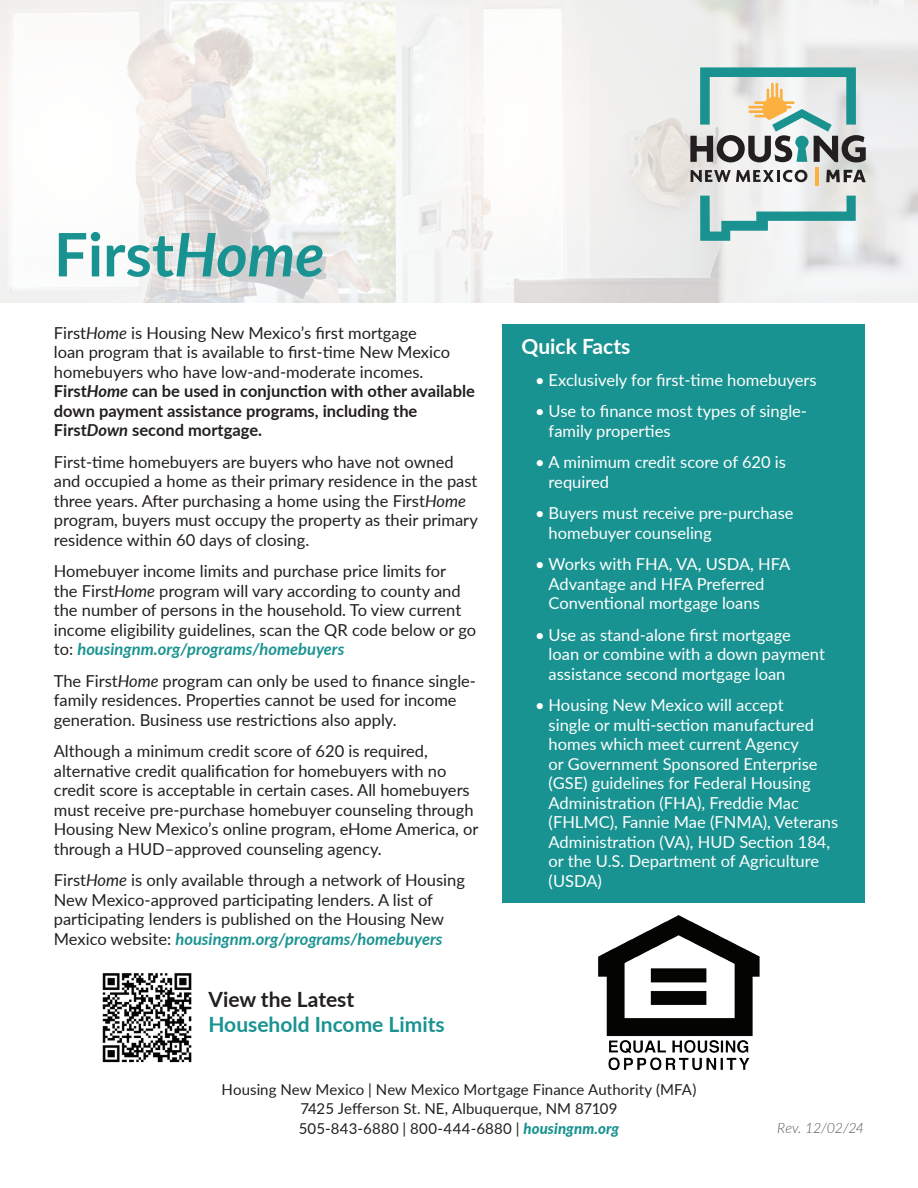
<style>
.page{position:relative;width:918px;height:1188px;background:#fff}
.page>*{position:absolute;margin:0;border:0;box-sizing:border-box;transform-origin:0 0}
.t1{font:700 60px "Lato";color:#199391}
.t2{font:700 21px "Lato";color:#199391}
.t3{font:700 21px "Lato";color:#231f20}
.t4{font:700 21px "Lato";color:#fff}
.t5{font:16.5px/19.5px "Lato";color:#231f20}
.t6{font:16.5px/19.5px "Lato";color:#fff}
.t7{font:15px/19.5px "Lato";letter-spacing:.005em;color:#231f20;text-align:center}
.t8{font:italic 300 14.25px "Lato";letter-spacing:-.02em;color:#57585a}
.s1{font-style:italic}
.s2{font-weight:700}
.s3{font-weight:700;font-style:italic}
.s4{font-weight:700;font-style:italic;color:#199391}
.s5{font-weight:800;font-style:italic;color:#199391}
</style>
<div class="page">
<img style="left:0;top:0;width:918px;height:303px">
<div style="left:502px;top:324px;width:362px;height:579px;background:#199391"></div>
<svg style="left:700px;top:196px;width:156px;height:45px"></svg>
<hr style="left:815px;top:168px;width:3px;height:18px;background:#fbb03f">
<svg style="left:691px;top:170px;width:116px;height:12px"></svg>
<svg style="left:826px;top:170px;width:40px;height:12px"></svg>
<svg style="left:690px;top:67px;width:176px;height:95px"></svg>
<img style="left:102px;top:973px;width:90px;height:90px">
<img style="left:598px;top:915px;width:162px;height:156px">
<h1 class="t1" style="left:54px;top:210px;width:272px">First<span class="s1">Home</span></h1>
<p class="t5" style="left:54px;top:322px;width:423px">First<span class="s1">Home</span> is Housing New Mexico’s first mortgage<br>loan program that is available to first-time New Mexico homebuyers who have low-and-moderate incomes.<br><span class="s2">First</span><span class="s3">Home</span> <span class="s2">can be used in conjunction with other available down payment assistance programs, including the First</span><span class="s3">Down</span> <span class="s2">second mortgage.</span></p>
<p class="t5" style="left:54px;top:452px;width:426px">First-time homebuyers are buyers who have not owned and occupied a home as their primary residence in the past three years. After purchasing a home using the First<span class="s1">Home </span>program, buyers must occupy the property as their primary residence within 60 days of closing.</p>
<p class="t5" style="left:54px;top:561px;width:424px">Homebuyer income limits and purchase price limits for<br>the First<span class="s1">Home</span> program will vary according to county and the number of persons in the household. To view current income eligibility guidelines, scan the QR code below or go to: <span class="s4">housingnm.org/programs/homebuyers</span></p>
<p class="t5" style="left:54px;top:671px;width:424px">The First<span class="s1">Home</span> program can only be used to finance single&shy;family residences. Properties cannot be used for income generation. Business use restrictions also apply.</p>
<p class="t5" style="left:54px;top:741px;width:426px">Although a minimum credit score of 620 is required, alternative credit qualification for homebuyers with no credit score is acceptable in certain cases. All homebuyers must receive pre-purchase homebuyer counseling through Housing New Mexico’s online program, eHome America, or through a HUD–approved counseling agency.</p>
<p class="t5" style="left:54px;top:870px;width:413px">First<span class="s1">Home</span> is only available through a network of Housing New Mexico-approved participating lenders. A list of participating lenders is published on the Housing New Mexico website: <span class="s4">housingnm.org/programs/homebuyers</span></p>
<p class="t3" style="left:208px;top:984px;width:147px">View the Latest</p>
<p class="t2" style="left:208px;top:1009px;width:238px">Household Income Limits</p>
<p class="t4" style="left:522px;top:331px;width:110px">Quick Facts</p>
<p class="t6" style="left:535px;top:369px;width:283px">• Exclusively for first-time homebuyers</p>
<p class="t6" style="left:549px;top:401px;width:260px;text-indent:-13px">• Use to finance most types of single&shy;family properties</p>
<p class="t6" style="left:549px;top:452px;width:239px;text-indent:-13px">• A minimum credit score of 620 is required</p>
<p class="t6" style="left:549px;top:503px;width:247px;text-indent:-13px">• Buyers must receive pre-purchase homebuyer counseling</p>
<p class="t6" style="left:549px;top:554px;width:243px;text-indent:-13px">• Works with FHA, VA, USDA, HFA<br>Advantage and HFA Preferred<br>Conventional mortgage loans</p>
<p class="t6" style="left:549px;top:624px;width:278px;text-indent:-13px">• Use as stand-alone first mortgage loan or combine with a down payment assistance second mortgage loan</p>
<p class="t6" style="left:549px;top:695px;width:291px;text-indent:-13px">• Housing New Mexico will accept<br>single or multi-section manufactured homes which meet current Agency<br>or Government Sponsored Enterprise (GSE) guidelines for Federal Housing Administration (FHA), Freddie Mac (FHLMC), Fannie Mae (FNMA), Veterans Administration (VA), HUD Section 184, or the U.S. Department of Agriculture (USDA)</p>
<p class="t7" style="left:222px;top:1079px;width:476px">Housing New Mexico | New Mexico Mortgage Finance Authority (MFA)<br>7425 Jefferson St. NE, Albuquerque, NM 87109<br>505-843-6880 | 800-444-6880 | <span class="s5">housingnm.org</span></p>
<p class="t8" style="left:777px;top:1118px;width:88px">Rev. 12/02/24</p>
</div>
